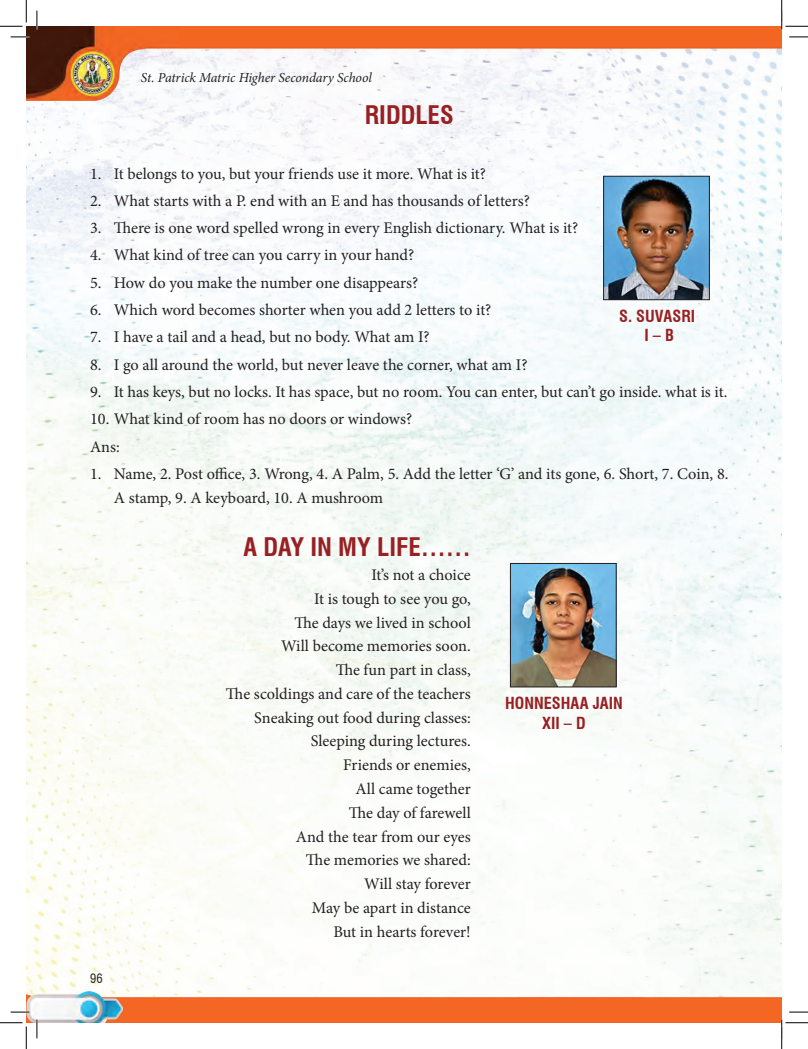
<style>
.page{position:relative;width:808px;height:1049px;background:#fff}
.page>*{position:absolute;margin:0;border:0;box-sizing:border-box;transform-origin:0 0}
.t1{font:700 condensed 25px "Swiss 721 BT";color:#982023}
.t2{font:16.25px/23.8px "Minion Pro";letter-spacing:-.005em;color:#231f20}
.t3{font:700 condensed 16.25px/19.5px "Swiss 721 BT";color:#982023;text-align:center}
.t4{font:italic 13.75px "Minion Pro";letter-spacing:-.005em;color:#231f20}
.t5{font:condensed 12.5px "Swiss 721 BT";color:#231f20}
</style>
<div class="page">
<img style="left:26px;top:100px;width:755px;height:891px">
<img style="left:26px;top:26px;width:755px;height:74px">
<img style="left:122px;top:991px;width:659px;height:31px">
<img style="left:26px;top:991px;width:96px;height:31px">
<img style="left:605px;top:178px;width:102px;height:120px">
<div style="left:603px;top:176px;width:106px;height:124px;border:1px solid #231f20"></div>
<img style="left:512px;top:565px;width:102px;height:120px">
<div style="left:510px;top:563px;width:106px;height:124px;border:1px solid #231f20"></div>
<svg style="left:11px;top:36px;width:18px;height:2px"></svg>
<svg style="left:789px;top:36px;width:18px;height:2px"></svg>
<svg style="left:11px;top:1011px;width:18px;height:1px"></svg>
<svg style="left:789px;top:1011px;width:18px;height:1px"></svg>
<svg style="left:36px;top:11px;width:2px;height:18px"></svg>
<svg style="left:36px;top:1019px;width:2px;height:19px"></svg>
<svg style="left:0;top:0;width:27px;height:27px"></svg>
<svg style="left:0;top:1022px;width:27px;height:26px"></svg>
<svg style="left:780px;top:0;width:27px;height:29px"></svg>
<svg style="left:780px;top:1019px;width:27px;height:29px"></svg>
<p class="t4" style="left:141px;top:69px;width:232px">St. Patrick Matric Higher Secondary School</p>
<h1 class="t1" style="left:365px;top:100px;width:90px">RIDDLES</h1>
<p class="t2" style="left:90px;top:161px;width:397px">1. It belongs to you, but your friends use it more. What is it?</p>
<p class="t2" style="left:90px;top:189px;width:441px">2. What starts with a P. end with an E and has thousands of letters?</p>
<p class="t2" style="left:90px;top:216px;width:489px">3. There is one word spelled wrong in every English dictionary. What is it?</p>
<p class="t2" style="left:90px;top:243px;width:325px">4. What kind of tree can you carry in your hand?</p>
<p class="t2" style="left:90px;top:271px;width:329px">5. How do you make the number one disappears?</p>
<p class="t2" style="left:90px;top:298px;width:402px">6. Which word becomes shorter when you add 2 letters to it?</p>
<p class="t2" style="left:90px;top:325px;width:341px">7. I have a tail and a head, but no body. What am I?</p>
<p class="t2" style="left:90px;top:352px;width:439px">8. I go all around the world, but never leave the corner, what am I?</p>
<p class="t2" style="left:90px;top:380px;width:638px">9. It has keys, but no locks. It has space, but no room. You can enter, but can’t go inside. what is it.</p>
<p class="t2" style="left:90px;top:405px;width:323px;line-height:27.2px">10. What kind of room has no doors or windows?<br>Ans:</p>
<p class="t2" style="left:114px;top:462px;width:616px;text-indent:-24px">1. Name, 2. Post office, 3. Wrong, 4. A Palm, 5. Add the letter ‘G’ and its gone, 6. Short, 7. Coin, 8.<br>A stamp, 9. A keyboard, 10. A mushroom</p>
<p class="t3" style="left:618px;top:306px;width:78px">S. SUVASRI<br>I – B</p>
<p class="t5" style="left:90px;top:970px;width:14px">96</p>
<h1 class="t1" style="left:243px;top:532px;width:229px">A DAY IN MY LIFE……</h1>
<p class="t2" style="left:226px;top:563px;width:246px;text-align:right">It’s not a choice<br>It is tough to see you go,<br>The days we lived in school<br>Will become memories soon.<br>The fun part in class,<br>The scoldings and care of the teachers<br>Sneaking out food during classes:<br>Sleeping during lectures.<br>Friends or enemies,<br>All came together<br>The day of farewell<br>And the tear from our eyes<br>The memories we shared:<br>Will stay forever<br>May be apart in distance<br>But in hearts forever!</p>
<p class="t3" style="left:505px;top:693px;width:119px">HONNESHAA JAIN<br>XII – D</p>
</div>
